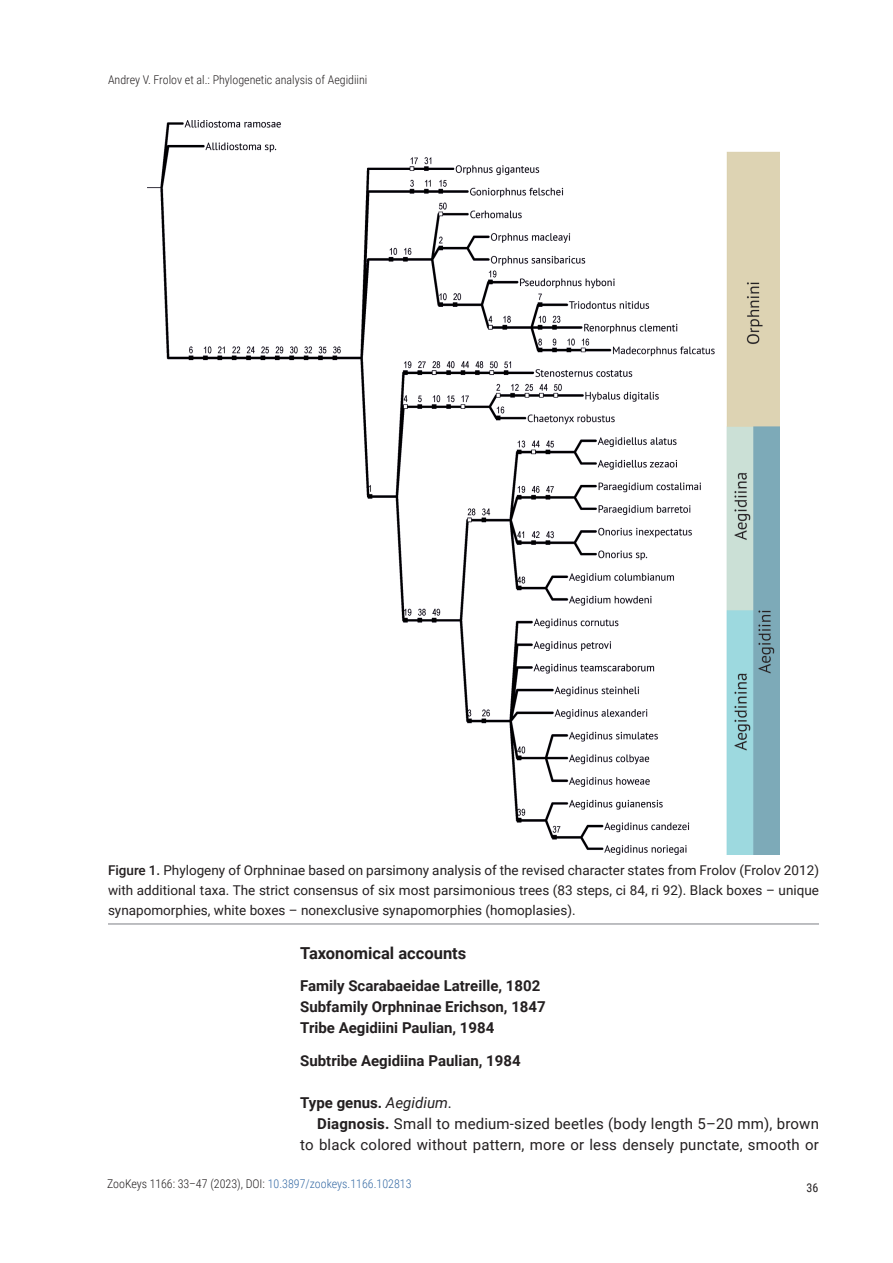
<style>
.page{position:relative;width:893px;height:1263px;background:#fff}
.page>*{position:absolute;margin:0;border:0;box-sizing:border-box;transform-origin:0 0}
.H_-_2_level{font:700 16.5px "Roboto";color:#231f20}
.Body_text{font:15px/21px "Roboto";letter-spacing:.01em;color:#231f20;text-align:right}
.Body_text_-_no_inden{font:700 15px "Roboto";color:#231f20}
.TT_-_Title{font:700 15px "Roboto";color:#231f20}
.H_-_3_level{font:700 15px "Roboto";color:#231f20}
.FIG_-_Caption{font:13.5px/19.8px "Roboto";color:#231f20;text-align:justify}
.t1{font:300 12px "Roboto Condensed";color:#231f20}
.t2{font:12px "Roboto Condensed";color:#231f20}
.s1{font-weight:500}
.s2{font-weight:400;font-style:italic}
.s3{font-weight:400}
.s4{font-weight:700}
.s5{color:#376ba5}
</style>
<div class="page">
<img style="left:147px;top:121px;width:632px;height:733px">
<hr style="left:108px;top:923px;width:711px;height:2px;background:#a8a9ad">
<p class="t1" style="left:108px;top:71px;width:261px">Andrey V. Frolov et al.: Phylogenetic analysis of Aegidiini</p>
<p class="FIG_-_Caption" style="left:108px;top:860px;width:712px"><span class="s1">Figure 1.</span> Phylogeny of Orphninae based on parsimony analysis of the revised character states from Frolov (Frolov 2012) with additional taxa. The strict consensus of six most parsimonious trees (83 steps, ci 84, ri 92). Black boxes – unique synapomorphies, white boxes – nonexclusive synapomorphies (homoplasies).</p>
<p class="H_-_2_level" style="left:300px;top:941px;width:168px">Taxonomical accounts</p>
<p class="Body_text_-_no_inden" style="left:300px;top:975px;width:242px">Family Scarabaeidae Latreille, 1802</p>
<p class="Body_text_-_no_inden" style="left:300px;top:996px;width:247px">Subfamily Orphninae Erichson, 1847</p>
<p class="H_-_3_level" style="left:300px;top:1017px;width:196px">Tribe Aegidiini Paulian, 1984</p>
<p class="TT_-_Title" style="left:300px;top:1050px;width:222px">Subtribe Aegidiina Paulian, 1984</p>
<p class="Body_text_-_no_inden" style="left:300px;top:1092px;width:153px">Type genus. <span class="s2">Aegidium</span><span class="s3">.</span></p>
<p class="Body_text" style="left:300px;top:1112px;width:520px"><span class="s4">Diagnosis.</span> Small to medium-sized beetles (body length 5–20 mm), brown to black colored without pattern, more or less densely punctate, smooth or</p>
<p class="t1" style="left:107px;top:1175px;width:306px">ZooKeys 1166: 33–47 (2023), DOI: <span class="s5">10.3897/zookeys.1166.102813</span></p>
<p class="t2" style="left:806px;top:1179px;width:13px">36</p>
</div>
